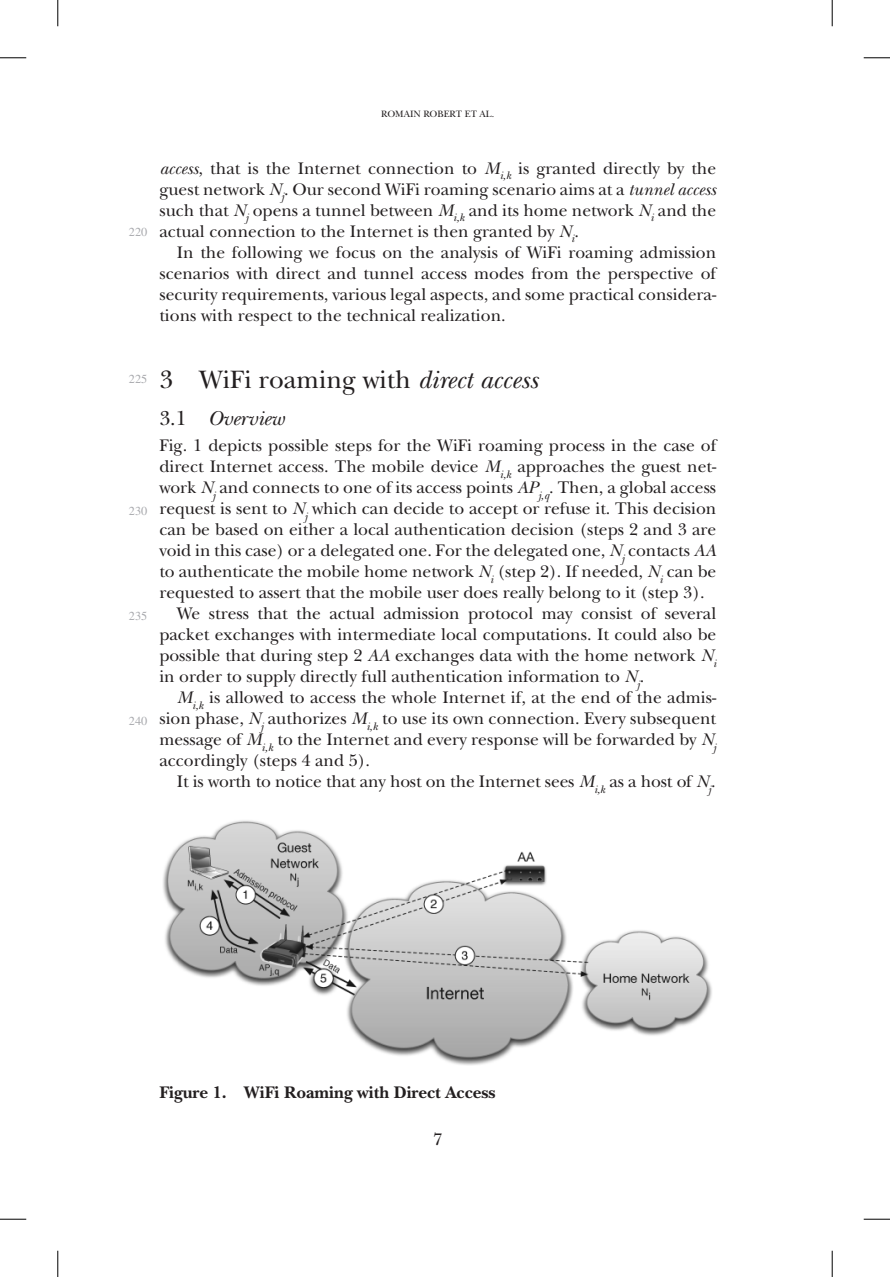
<style>
.page{position:relative;width:890px;height:1277px;background:#fff}
.page>*{position:absolute;margin:0;border:0;box-sizing:border-box;transform-origin:0 0}
.section-a{font:26.25px "New Baskerville";color:#231f20}
.section-ab{font:italic 21px "New Baskerville";color:#231f20}
.sec_p{font:17.5px/21px "New Baskerville";color:#231f20;text-align:justify}
.sec_p1{font:17.5px/21px "New Baskerville";color:#231f20;text-align:justify}
.figcaption{font:700 17.5px "New Baskerville";color:#231f20}
.t1{font:12.25px "Times";color:#a8a9ad}
.t2{font:9.62px "New Baskerville SC";color:#231f20}
.s1{font-style:italic}
.s2{font-style:normal}
</style>
<div class="page">
<img style="left:163px;top:820px;width:549px;height:245px">
<svg style="left:0;top:57px;width:26px;height:1px"></svg>
<svg style="left:863px;top:57px;width:26px;height:1px"></svg>
<svg style="left:0;top:1218px;width:26px;height:1px"></svg>
<svg style="left:863px;top:1218px;width:26px;height:1px"></svg>
<svg style="left:57px;top:0;width:1px;height:26px"></svg>
<svg style="left:57px;top:1250px;width:1px;height:26px"></svg>
<svg style="left:831px;top:0;width:1px;height:26px"></svg>
<svg style="left:831px;top:1250px;width:1px;height:26px"></svg>
<p class="t2" style="left:381px;top:108px;width:115px">ROMAIN ROBERT ET AL .</p>
<p class="t1" style="left:129px;top:225px;width:20px">220</p>
<p class="sec_p" style="left:159px;top:157px;width:558px"><span class="s1">access</span>, that is the Internet connection to <span class="s1">M</span><sub>i,k</sub> is granted directly by the guest network <span class="s1">N</span><sub>j</sub>. Our second WiFi roaming scenario aims at a <span class="s1">tunnel access </span>such that <span class="s1">N</span><sub>j</sub> opens a tunnel between <span class="s1">M</span><sub>i,k</sub> and its home network <span class="s1">N</span><sub>i</sub> and the actual connection to the Internet is then granted by <span class="s1">N</span><sub>i</sub>.</p>
<p class="sec_p" style="left:159px;top:241px;width:558px;text-indent:18px">In the following we focus on the analysis of WiFi roaming admission scenarios with direct and tunnel access modes from the perspective of security requirements, various legal aspects, and some practical considera&shy;tions with respect to the technical realization.</p>
<p class="t1" style="left:129px;top:372px;width:20px">225</p>
<p class="t1" style="left:129px;top:503px;width:20px">230</p>
<p class="t1" style="left:129px;top:608px;width:20px">235</p>
<p class="t1" style="left:129px;top:713px;width:20px">240</p>
<p class="section-a" style="left:159px;top:364px;width:380px">3 WiFi roaming with <span class="s1">direct access</span></p>
<p class="section-ab" style="left:159px;top:406px;width:126px"><span class="s2">3.1</span> Overview</p>
<p class="sec_p1" style="left:159px;top:435px;width:558px">Fig. 1 depicts possible steps for the WiFi roaming process in the case of direct Internet access. The mobile device <span class="s1">M</span><sub>i,k</sub> approaches the guest net&shy;work <span class="s1">N</span><sub>j</sub> and connects to one of its access points <span class="s1">AP</span><sub>j,q</sub>. Then, a global access request is sent to <span class="s1">N</span><sub>j</sub> which can decide to accept or refuse it. This decision can be based on either a local authentication decision (steps 2 and 3 are void in this case) or a delegated one. For the delegated one, <span class="s1">N</span><sub>j</sub> contacts <span class="s1">AA </span>to authenticate the mobile home network <span class="s1">N</span><sub>i</sub> (step 2). If needed, <span class="s1">N</span><sub>i</sub> can be requested to assert that the mobile user does really belong to it (step 3).</p>
<p class="sec_p" style="left:159px;top:603px;width:558px;text-indent:18px">We stress that the actual admission protocol may consist of several packet exchanges with intermediate local computations. It could also be possible that during step 2 <span class="s1">AA</span> exchanges data with the home network <span class="s1">N</span><sub>i </sub>in order to supply directly full authentication information to <span class="s1">N</span><sub>j</sub>.</p>
<p class="sec_p" style="left:159px;top:687px;width:558px;text-indent:18px"><span class="s1">M</span><sub>i,k</sub> is allowed to access the whole Internet if, at the end of the admis&shy;sion phase, <span class="s1">N</span><sub>j</sub> authorizes <span class="s1">M</span><sub>i,k</sub> to use its own connection. Every subsequent message of <span class="s1">M</span><sub>i,k</sub> to the Internet and every response will be forwarded by <span class="s1">N</span><sub>j </sub>accordingly (steps 4 and 5).</p>
<p class="sec_p" style="left:177px;top:771px;width:540px">It is worth to notice that any host on the Internet sees <span class="s1">M</span><sub>i,k</sub> as a host of <span class="s1">N</span><sub>j</sub>.</p>
<p class="figcaption" style="left:159px;top:1082px;width:337px">Figure 1. WiFi Roaming with Direct Access</p>
<p class="sec_p1" style="left:433px;top:1128px;width:11px">7</p>
</div>
